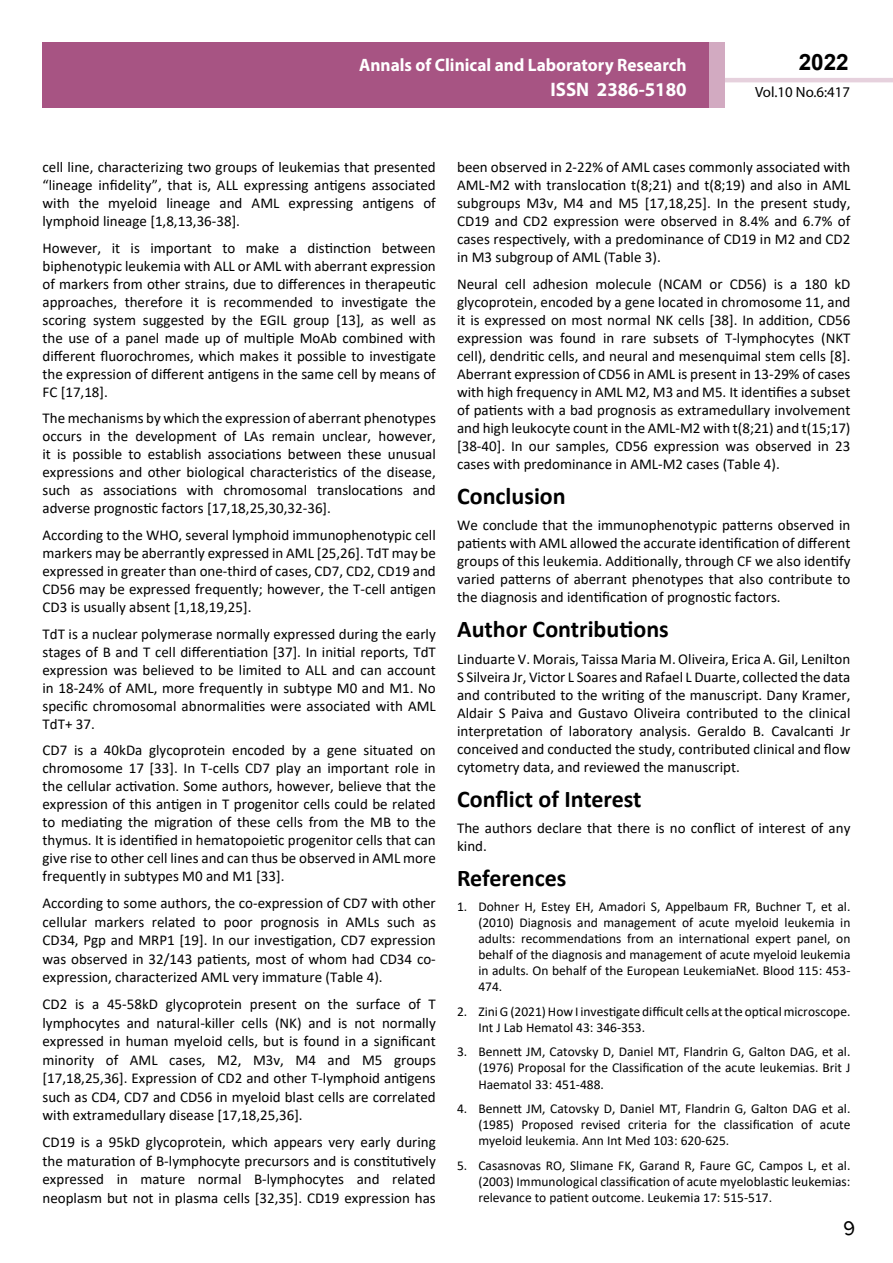
<style>
.page{position:relative;width:893px;height:1263px;background:#fff}
.page>*{position:absolute;margin:0;border:0;box-sizing:border-box;transform-origin:0 0}
.t1{font:25.5px "Tunga";color:#000}
.t2{font:700 24px "Calibri";color:#000}
.t3{font:700 22.5px "Arial";color:#000}
.t4{font:700 19.65px "Myriad Pro";color:#fff;scale:.96 1}
.t5{font:700 18px/21.6px "Myriad Pro";color:#fff;text-align:right;scale:.96 1}
.t6{font:15px/18px "Calibri";color:#000;text-align:justify}
.t7{font:14.85px "Myriad Pro";color:#000}
.t8{font:13.5px/16px "Calibri";color:#000;text-align:justify}
</style>
<div class="page">
<hr style="left:725px;top:78px;width:168px;height:4px;background:#e6d1dd">
<div style="left:43px;top:42px;width:666px;height:66px;background:#a75483"></div>
<div style="left:709px;top:42px;width:16px;height:66px;background:#d2aac1"></div>
<p class="t5" style="left:517px;top:53px;width:198px">ARCHIVOS DE MEDICINA<br>ISSN 1698-9465</p>
<h3 class="t3" style="left:799px;top:46px;width:52px">2022</h3>
<p class="t5" style="left:359px;top:54px;width:343px">Annals of Clinical and Laboratory Research</p>
<h3 class="t4" style="left:551px;top:76px;width:143px">ISSN 2386-5180</h3>
<p class="t7" style="left:755px;top:83px;width:96px">Vol.10 No.6:417</p>
<p class="t6" style="left:43px;top:158px;width:395px">cell line, characterizing two groups of leukemias that presented “lineage infidelity”, that is, ALL expressing antigens associated with the myeloid lineage and AML expressing antigens of lymphoid lineage [1,8,13,36-38].</p>
<p class="t6" style="left:43px;top:239px;width:395px">However, it is important to make a distinction between biphenotypic leukemia with ALL or AML with aberrant expression of markers from other strains, due to differences in therapeutic approaches, therefore it is recommended to investigate the scoring system suggested by the EGIL group [13], as well as the use of a panel made up of multiple MoAb combined with different fluorochromes, which makes it possible to investigate the expression of different antigens in the same cell by means of FC [17,18].</p>
<p class="t6" style="left:43px;top:409px;width:395px">The mechanisms by which the expression of aberrant phenotypes occurs in the development of LAs remain unclear, however, it is possible to establish associations between these unusual expressions and other biological characteristics of the disease, such as associations with chromosomal translocations and adverse prognostic factors [17,18,25,30,32-36].</p>
<p class="t6" style="left:43px;top:526px;width:395px">According to the WHO, several lymphoid immunophenotypic cell markers may be aberrantly expressed in AML [25,26]. TdT may be expressed in greater than one-third of cases, CD7, CD2, CD19 and CD56 may be expressed frequently; however, the T-cell antigen CD3 is usually absent [1,18,19,25].</p>
<p class="t6" style="left:43px;top:624px;width:395px">TdT is a nuclear polymerase normally expressed during the early stages of B and T cell differentiation [37]. In initial reports, TdT expression was believed to be limited to ALL and can account in 18-24% of AML, more frequently in subtype M0 and M1. No specific chromosomal abnormalities were associated with AML TdT+ 37.</p>
<p class="t6" style="left:43px;top:741px;width:395px">CD7 is a 40kDa glycoprotein encoded by a gene situated on chromosome 17 [33]. In T-cells CD7 play an important role in the cellular activation. Some authors, however, believe that the expression of this antigen in T progenitor cells could be related to mediating the migration of these cells from the MB to the thymus. It is identified in hematopoietic progenitor cells that can give rise to other cell lines and can thus be observed in AML more frequently in subtypes M0 and M1 [33].</p>
<p class="t6" style="left:43px;top:893px;width:395px;line-height:18.6px">According to some authors, the co-expression of CD7 with other cellular markers related to poor prognosis in AMLs such as CD34, Pgp and MRP1 [19]. In our investigation, CD7 expression was observed in 32/143 patients, most of whom had CD34 co&shy;expression, characterized AML very immature (Table 4).</p>
<p class="t6" style="left:43px;top:994px;width:395px;line-height:18.6px">CD2 is a 45-58kD glycoprotein present on the surface of T lymphocytes and natural-killer cells (NK) and is not normally expressed in human myeloid cells, but is found in a significant minority of AML cases, M2, M3v, M4 and M5 groups [17,18,25,36]. Expression of CD2 and other T-lymphoid antigens such as CD4, CD7 and CD56 in myeloid blast cells are correlated with extramedullary disease [17,18,25,36].</p>
<p class="t6" style="left:43px;top:1133px;width:395px;line-height:18.5px">CD19 is a 95kD glycoprotein, which appears very early during the maturation of B-lymphocyte precursors and is constitutively expressed in mature normal B-lymphocytes and related neoplasm but not in plasma cells [32,35]. CD19 expression has</p>
<p class="t6" style="left:457px;top:158px;width:395px">been observed in 2-22% of AML cases commonly associated with AML-M2 with translocation t(8;21) and t(8;19) and also in AML subgroups M3v, M4 and M5 [17,18,25]. In the present study, CD19 and CD2 expression were observed in 8.4% and 6.7% of cases respectively, with a predominance of CD19 in M2 and CD2 in M3 subgroup of AML (Table 3).</p>
<p class="t6" style="left:457px;top:275px;width:395px">Neural cell adhesion molecule (NCAM or CD56) is a 180 kD glycoprotein, encoded by a gene located in chromosome 11, and it is expressed on most normal NK cells [38]. In addition, CD56 expression was found in rare subsets of T-lymphocytes (NKT cell), dendritic cells, and neural and mesenquimal stem cells [8].<br>Aberrant expression of CD56 in AML is present in 13-29% of cases with high frequency in AML M2, M3 and M5. It identifies a subset of patients with a bad prognosis as extramedullary involvement and high leukocyte count in the AML-M2 with t(8;21) and t(15;17) [38-40]. In our samples, CD56 expression was observed in 23 cases with predominance in AML-M2 cases (Table 4).</p>
<h2 class="t2" style="left:457px;top:479px;width:110px">Conclusion</h2>
<p class="t6" style="left:457px;top:516px;width:395px">We conclude that the immunophenotypic patterns observed in patients with AML allowed the accurate identification of different groups of this leukemia. Additionally, through CF we also identify varied patterns of aberrant phenotypes that also contribute to the diagnosis and identification of prognostic factors.</p>
<h2 class="t2" style="left:457px;top:612px;width:213px">Author Contributions</h2>
<p class="t6" style="left:457px;top:649px;width:395px">Linduarte V. Morais, Taissa Maria M. Oliveira, Erica A. Gil, Lenilton S Silveira Jr, Victor L Soares and Rafael L Duarte, collected the data and contributed to the writing of the manuscript. Dany Kramer, Aldair S Paiva and Gustavo Oliveira contributed to the clinical interpretation of laboratory analysis. Geraldo B. Cavalcanti Jr conceived and conducted the study, contributed clinical and flow cytometry data, and reviewed the manuscript.</p>
<h2 class="t2" style="left:457px;top:782px;width:186px">Conflict of Interest</h2>
<p class="t6" style="left:457px;top:819px;width:395px">The authors declare that there is no conflict of interest of any kind.</p>
<h2 class="t2" style="left:457px;top:861px;width:111px">References</h2>
<p class="t8" style="left:478px;top:898px;width:374px;text-indent:-21px">1. Dohner H, Estey EH, Amadori S, Appelbaum FR, Buchner T, et al. (2010) Diagnosis and management of acute myeloid leukemia in adults: recommendations from an international expert panel, on behalf of the diagnosis and management of acute myeloid leukemia in adults. On behalf of the European LeukemiaNet. Blood 115: 453- 474.</p>
<p class="t8" style="left:478px;top:1003px;width:374px;text-indent:-21px">2. Zini G (2021) How I investigate difficult cells at the optical microscope.<br>Int J Lab Hematol 43: 346-353.</p>
<p class="t8" style="left:478px;top:1043px;width:374px;text-indent:-21px">3. Bennett JM, Catovsky D, Daniel MT, Flandrin G, Galton DAG, et al. (1976) Proposal for the Classification of the acute leukemias. Brit J Haematol 33: 451-488.</p>
<p class="t8" style="left:478px;top:1100px;width:374px;text-indent:-21px">4. Bennett JM, Catovsky D, Daniel MT, Flandrin G, Galton DAG et al. (1985) Proposed revised criteria for the classification of acute myeloid leukemia. Ann Int Med 103: 620-625.</p>
<p class="t8" style="left:478px;top:1157px;width:374px;text-indent:-21px">5. Casasnovas RO, Slimane FK, Garand R, Faure GC, Campos L, et al. (2003) Immunological classification of acute myeloblastic leukemias: relevance to patient outcome. Leukemia 17: 515-517.</p>
<h1 class="t1" style="left:843px;top:1211px;width:14px">9</h1>
</div>
